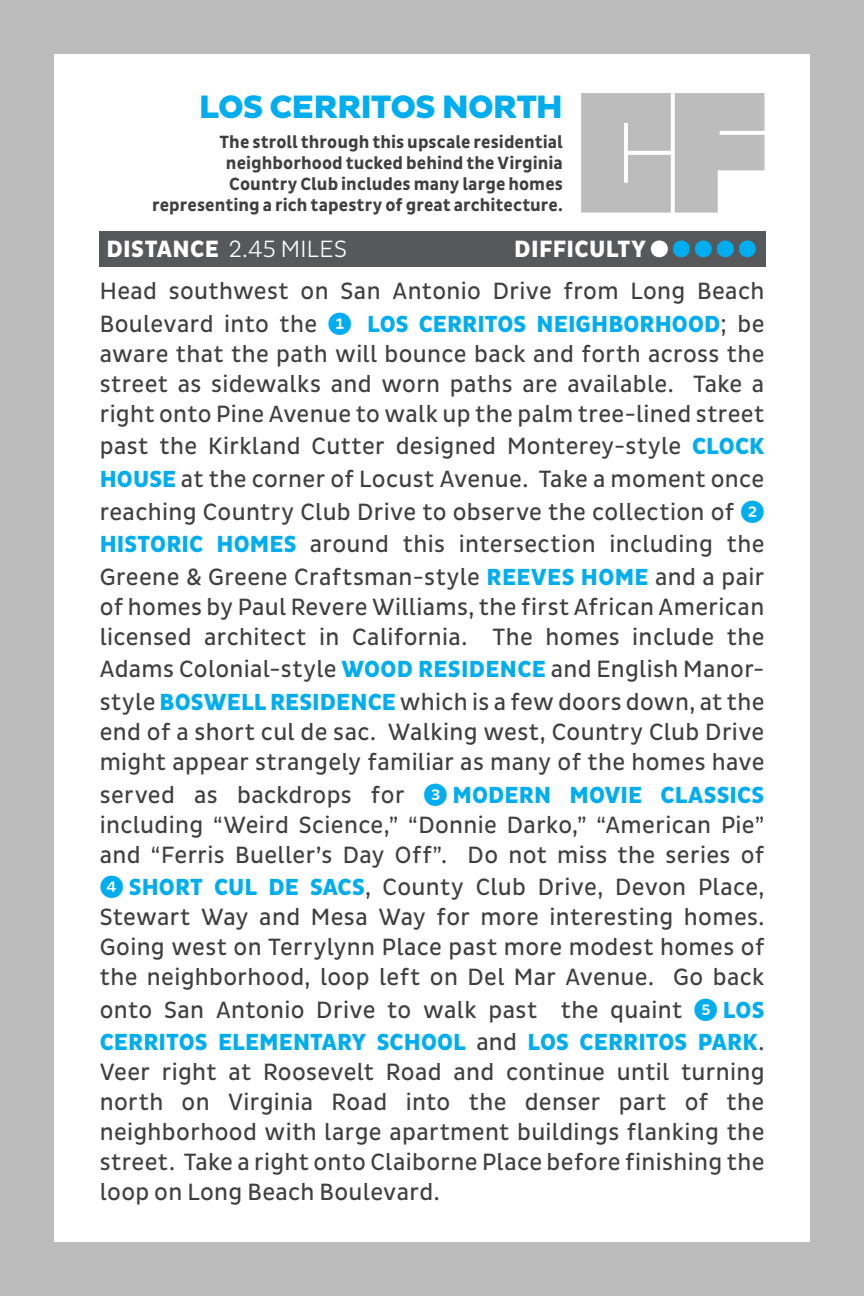
<style>
.page{position:relative;width:864px;height:1296px;background:#bcbcbc}
.page>*{position:absolute;margin:0;border:0;box-sizing:border-box;transform-origin:0 0}
.t1{font:800 33px "Pluto Sans";letter-spacing:-.03em;color:#00aeef}
.t2{font:24px/30px "Pluto Sans Cond";letter-spacing:.015em;color:#404040;text-align:justify}
.t3{font:300 24px "Pluto Sans Cond";letter-spacing:.015em;color:#fff}
.t4{font:800 24px "Pluto Sans Cond";letter-spacing:.015em;color:#fff}
.t5{font:800 23.7px "Pluto Sans Cond";letter-spacing:.005em;color:#00aeef}
.t6{font:700 18px/21px "Pluto Sans Cond";letter-spacing:.005em;color:#404040;text-align:right}
.t7{font:17.7px "Whitney Index Black Round Bd";color:#00aeef}
.s1{font-weight:800}
.s2{color:#fff}
.s3{font-weight:400;font-size:24px;color:#404040}
.s4{font-family:"Whitney Index Black Round Bd";font-weight:400}
.s5{font-weight:800;font-size:23.7px;color:#00aeef}
.s6{font-family:"Whitney Index Black Round Bd";font-size:23.7px;color:#00aeef}
</style>
<div class="page">
<div style="left:54px;top:54px;width:756px;height:1187px;background:#fff"></div>
<div style="left:99px;top:232px;width:667px;height:35px;background:#57585a"></div>
<svg style="left:581px;top:93px;width:183px;height:120px;background:#c5c5c5"></svg>
<p class="t1" style="left:199px;top:88px;width:366px">LOS CERRITOS NORTH</p>
<p class="t6" style="left:152px;top:132px;width:412px">The stroll through this upscale residential neighborhood tucked behind the Virginia<br>Country Club includes many large homes representing a rich tapestry of great architecture.</p>
<p class="t3" style="left:106px;top:235px;width:242px"><span class="s1">DISTANCE</span> 2.45 MILES</p>
<p class="t4" style="left:514px;top:235px;width:133px">DIFFICULTY</p>
<p class="t7" style="left:650px;top:241px;width:108px"><span class="s2">{</span>{{{{</p>
<p class="t2" style="left:100px;top:276px;width:666px">Head southwest on San Antonio Drive from Long Beach</p>
<p class="t5" style="left:100px;top:310px;width:666px"><span class="s3">Boulevard into the</span> <span class="s4">1</span> LOS CERRITOS NEIGHBORHOOD<span class="s3">; be</span></p>
<p class="t2" style="left:100px;top:339px;width:666px">aware that the path will bounce back and forth across the street as sidewalks and worn paths are available. Take a right onto Pine Avenue to walk up the palm tree-lined street</p>
<p class="t2" style="left:100px;top:430px;width:666px;line-height:32.7px">past the Kirkland Cutter designed Monterey-style <span class="s5">CLOCK HOUSE</span> at the corner of Locust Avenue. Take a moment once reaching Country Club Drive to observe the collection of <span class="s6">2<br></span><span class="s5">HISTORIC HOMES</span> around this intersection including the Greene &amp; Greene Craftsman-style <span class="s5">REEVES HOME</span> and a pair</p>
<p class="t2" style="left:100px;top:592px;width:666px">of homes by Paul Revere Williams, the first African American licensed architect in California. The homes include the</p>
<p class="t2" style="left:100px;top:653px;width:666px;line-height:32.7px">Adams Colonial-style <span class="s5">WOOD RESIDENCE</span> and English Manor&shy;style <span class="s5">BOSWELL RESIDENCE</span> which is a few doors down, at the</p>
<p class="t2" style="left:100px;top:717px;width:666px">end of a short cul de sac. Walking west, Country Club Drive might appear strangely familiar as many of the homes have</p>
<p class="t2" style="left:100px;top:780px;width:666px">served as backdrops for <span class="s6">3</span> <span class="s5">MODERN MOVIE CLASSICS </span>including “Weird Science,” “Donnie Darko,” “American Pie” and “Ferris Bueller’s Day Off”. Do not miss the series of</p>
<p class="t2" style="left:100px;top:872px;width:666px"><span class="s6">4</span> <span class="s5">SHORT CUL DE SACS</span>, County Club Drive, Devon Place, Stewart Way and Mesa Way for more interesting homes.<br>Going west on Terrylynn Place past more modest homes of the neighborhood, loop left on Del Mar Avenue. Go back</p>
<p class="t2" style="left:100px;top:995px;width:666px">onto San Antonio Drive to walk past the quaint <span class="s6">5</span> <span class="s5">LOS</span></p>
<p class="t5" style="left:100px;top:1029px;width:666px">CERRITOS ELEMENTARY SCHOOL <span class="s3">and</span> LOS CERRITOS PARK<span class="s3">.</span></p>
<p class="t2" style="left:100px;top:1058px;width:666px">Veer right at Roosevelt Road and continue until turning north on Virginia Road into the denser part of the neighborhood with large apartment buildings flanking the street. Take a right onto Claiborne Place before finishing the loop on Long Beach Boulevard.</p>
</div>
